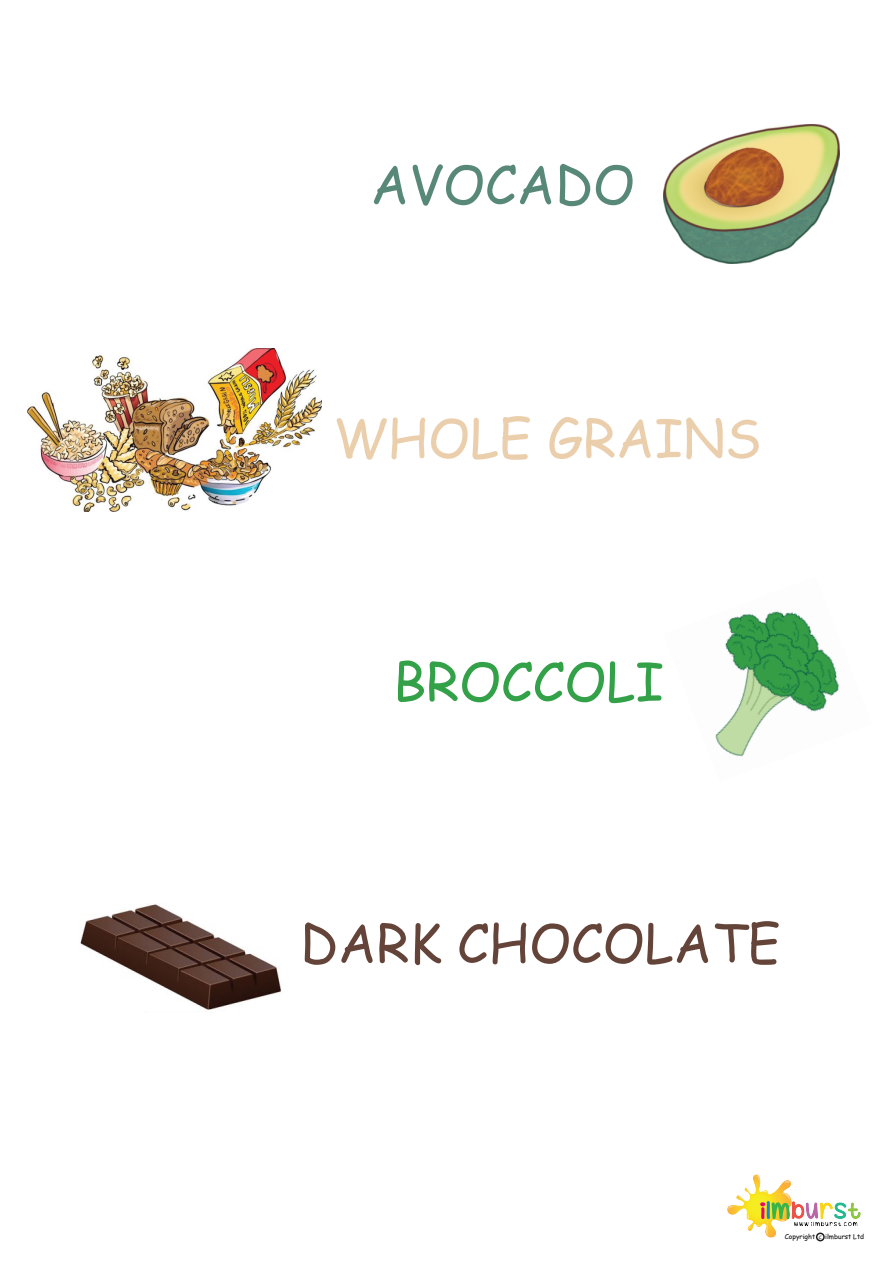
<style>
.page{position:relative;width:893px;height:1263px;background:#fff}
.page>*{position:absolute;margin:0;border:0;box-sizing:border-box;transform-origin:0 0}
.t1{font:52.5px "Comic Sans MS";color:#644339}
.t2{font:52.5px "Comic Sans MS";color:#ebcfad}
.t3{font:52.5px "Comic Sans MS";color:#33a148}
.t4{font:52.5px "Comic Sans MS";color:#588978}
.t5{font:6.75px "Comic Sans MS";color:#050504}
.t6{font:4.5px "Comic Sans MS";color:#050504}
</style>
<div class="page">
<img style="left:663px;top:125px;width:176px;height:139px">
<img style="left:27px;top:348px;width:295px;height:163px">
<img style="left:715px;top:611px;width:124px;height:146px">
<img style="left:80px;top:904px;width:201px;height:106px">
<img style="left:727px;top:1174px;width:134px;height:68px">
<div style="left:816px;top:1232px;width:9px;height:9px;border:2px solid #211e1e;border-radius:50%"></div>
<h1 class="t4" style="left:371px;top:146px;width:266px">AVOCADO</h1>
<h1 class="t2" style="left:333px;top:399px;width:430px">WHOLE GRAINS</h1>
<h1 class="t3" style="left:393px;top:643px;width:272px">BROCCOLI</h1>
<h1 class="t1" style="left:300px;top:904px;width:482px">DARK CHOCOLATE</h1>
<p class="t5" style="left:785px;top:1232px;width:32px">Copyright</p>
<p class="t5" style="left:825px;top:1232px;width:40px">ilmburst Ltd</p>
<p class="t6" style="left:819px;top:1233px;width:4px">C</p>
</div>
